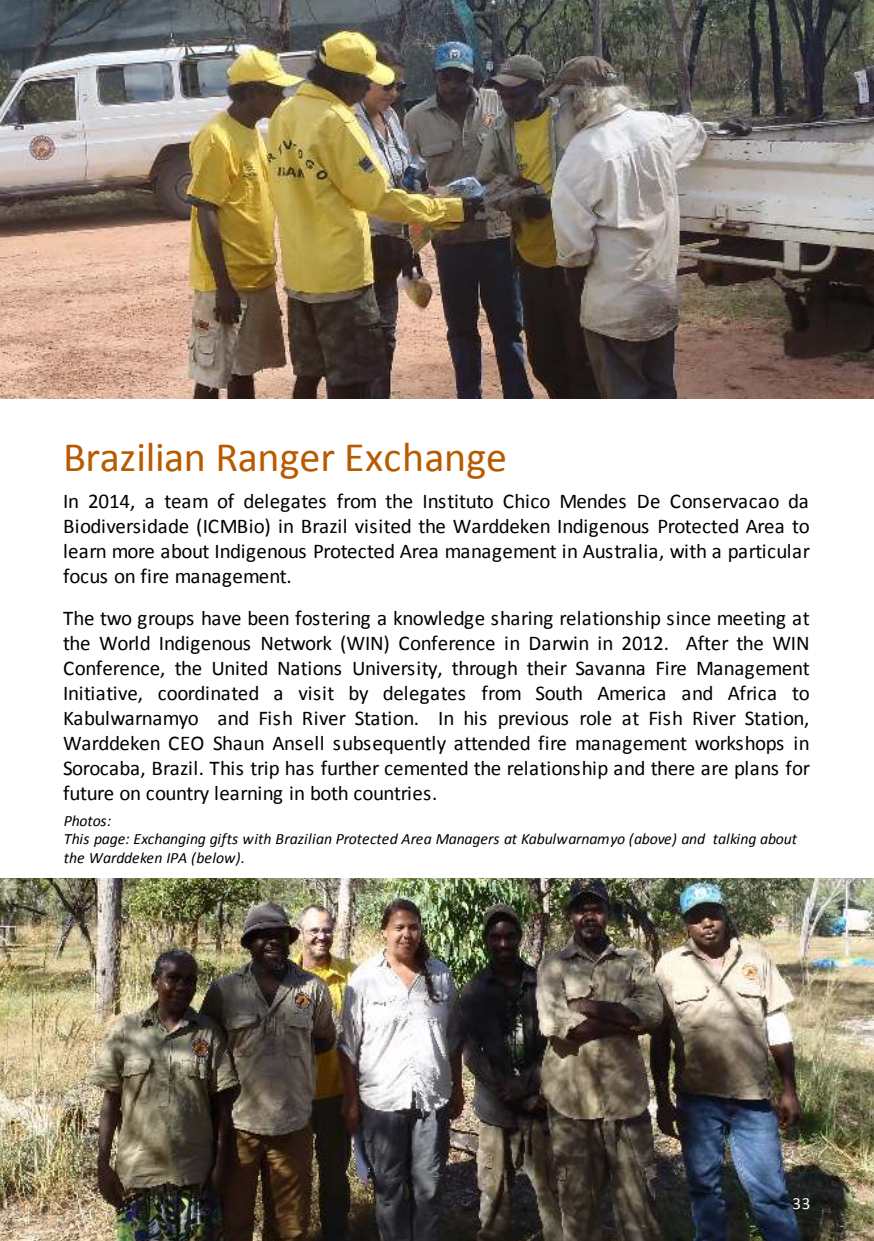
<style>
.page{position:relative;width:874px;height:1241px;background:#fff}
.page>*{position:absolute;margin:0;border:0;box-sizing:border-box;transform-origin:0 0}
.t1{font:42px "Calibri";letter-spacing:-.005em;color:#b85a00}
.t2{font:21px/24.8px "Calibri";letter-spacing:-.02em;color:#000;text-align:justify}
.t3{font:17.15px "Calibri";color:#fff}
.t4{font:italic 15.75px/18.4px "Calibri";letter-spacing:-.015em;color:#000}
</style>
<div class="page">
<img style="left:0;top:878px;width:873px;height:362px">
<img style="left:0;top:0;width:873px;height:398px">
<h1 class="t1" style="left:63px;top:439px;width:445px">Brazilian Ranger Exchange</h1>
<p class="t2" style="left:63px;top:490px;width:748px">In 2014, a team of delegates from the Instituto Chico Mendes De Conservacao da Biodiversidade (ICMBio) in Brazil visited the Warddeken Indigenous Protected Area to learn more about Indigenous Protected Area management in Australia, with a particular focus on fire management.</p>
<p class="t2" style="left:63px;top:607px;width:748px">The two groups have been fostering a knowledge sharing relationship since meeting at the World Indigenous Network (WIN) Conference in Darwin in 2012. After the WIN Conference, the United Nations University, through their Savanna Fire Management Initiative, coordinated a visit by delegates from South America and Africa to Kabulwarnamyo and Fish River Station. In his previous role at Fish River Station, Warddeken CEO Shaun Ansell subsequently attended fire management workshops in Sorocaba, Brazil. This trip has further cemented the relationship and there are plans for future on country learning in both countries.</p>
<p class="t4" style="left:64px;top:812px;width:734px">Photos:<br>This page: Exchanging gifts with Brazilian Protected Area Managers at Kabulwarnamyo (above) and talking about the Warddeken IPA (below).</p>
<p class="t3" style="left:792px;top:1195px;width:19px">33</p>
</div>
